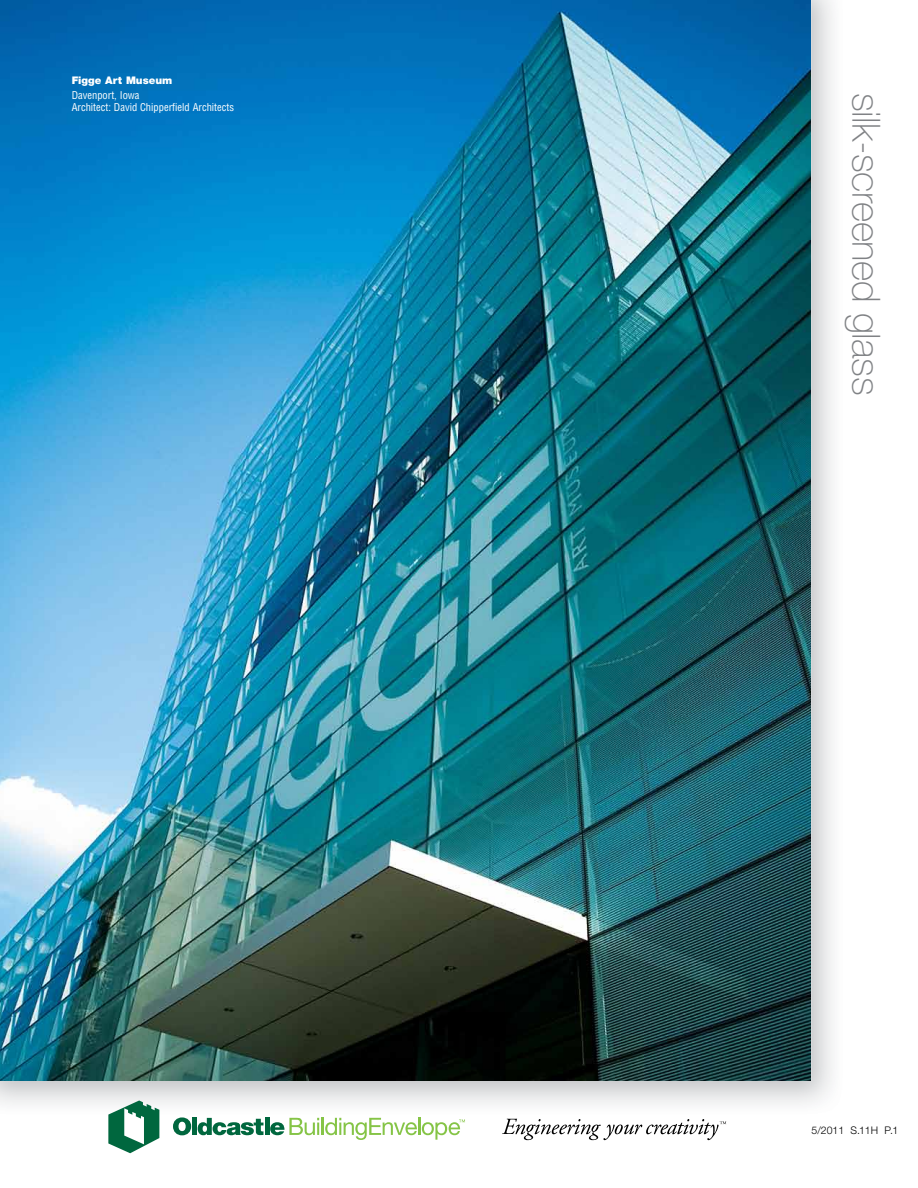
<style>
.page{position:relative;width:918px;height:1188px;background:#fff}
.page>*{position:absolute;margin:0;border:0;box-sizing:border-box;transform-origin:0 0}
.t1{font:100 39px "Helvetica Neue";letter-spacing:-.015em;color:#808285}
.t2{font:condensed 10.5px/12px "Helvetica";color:#fff}
.t3{font:300 10.5px "Helvetica Neue";color:#000}
.t4{font:900 10.5px "Helvetica Neue";color:#fff}
</style>
<div class="page">
<img style="left:0;top:0;width:833px;height:1154px">
<svg style="left:173px;top:1117px;width:18px;height:18px"></svg>
<div style="left:192px;top:1118px;width:5px;height:17px;background:#00673e"></div>
<svg style="left:198px;top:1118px;width:65px;height:17px"></svg>
<div style="left:265px;top:1118px;width:5px;height:17px;background:#00673e"></div>
<svg style="left:108px;top:1101px;width:51px;height:52px"></svg>
<svg style="left:502px;top:1119px;width:224px;height:21px"></svg>
<svg style="left:270px;top:1118px;width:195px;height:22px"></svg>
<img style="left:0;top:0;width:811px;height:1080px">
<p class="t4" style="left:72px;top:74px;width:102px">Figge Art Museum</p>
<p class="t2" style="left:72px;top:89px;width:164px">Davenport, Iowa<br>Architect: David Chipperfield Architects</p>
<h1 class="t1" style="left:889px;top:93px;width:304px;rotate:90deg">silk-screened glass</h1>
<p class="t3" style="left:812px;top:1124px;width:88px">5/2011 S.11H P.1</p>
</div>
